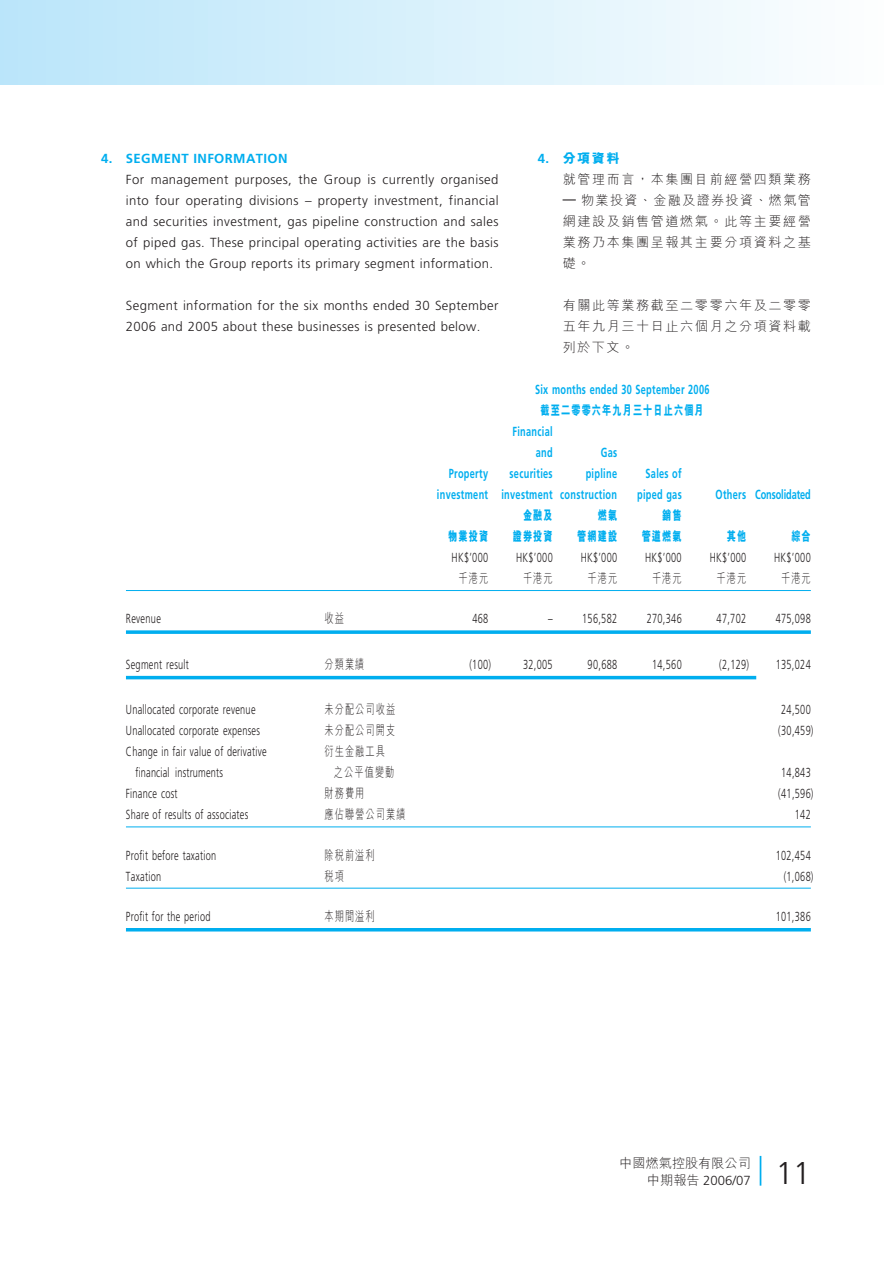
<style>
.page{position:relative;width:884px;height:1266px;background:#fff}
.page>*{position:absolute;margin:0;border:0;box-sizing:border-box;transform-origin:0 0}
.t1{font:300 31.5px "Frutiger";color:#231f20}
.t2{font:300 13.12px/21px "Frutiger";letter-spacing:.03em;color:#231f20;text-align:justify}
.t3{font:300 13.12px "Frutiger";letter-spacing:.03em;color:#231f20;scale:.7 1}
.t4{font:700 13.12px/21px "Frutiger";letter-spacing:.035em;color:#00aeef;text-align:right;scale:.7 1}
.t5{font:300 13.12px/21px "M Hei";letter-spacing:.12em;color:#231f20;text-align:justify}
.t6{font:300 13.12px "M Hei";letter-spacing:.12em;color:#231f20;scale:.7 1}
.t7{font:800 13.12px "M Hei";letter-spacing:.115em;color:#00aeef;scale:.7 1}
.t8{font:700 13.12px "Frutiger";letter-spacing:.035em;color:#00aeef}
.t9{font:700 13.12px "Frutiger";letter-spacing:-.01em;color:#00aeef;scale:.7 1}
.t10{font:300 13.12px "M Hei";color:#231f20}
.s1{font-family:"Frutiger";font-weight:700;color:#00aeef}
.s2{font-weight:800;color:#00aeef}
.s3{font-family:"M Hei"}
</style>
<div class="page">
<hr style="left:759px;top:1155px;width:2px;height:30px;background:#00aeef">
<div style="left:0;top:0;width:884px;height:85px;background:linear-gradient(to right,#b9e5f9,#fdfefe)"></div>
<hr style="left:126px;top:590px;width:685px;height:1px;background:#00aeef">
<svg style="left:126px;top:630px;width:685px;height:4px;background:#1eb7f0"></svg>
<hr style="left:126px;top:676px;width:630px;height:3px;background:#00aeef">
<hr style="left:126px;top:826px;width:685px;height:1px;background:#00aeef">
<hr style="left:126px;top:887px;width:685px;height:1px;background:#00aeef">
<hr style="left:126px;top:928px;width:685px;height:3px;background:#00aeef">
<p class="t8" style="left:101px;top:153px;width:188px">4. SEGMENT INFORMATION</p>
<p class="t2" style="left:126px;top:170px;width:374px">For management purposes, the Group is currently organised into four operating divisions – property investment, financial and securities investment, gas pipeline construction and sales of piped gas. These principal operating activities are the basis on which the Group reports its primary segment information.</p>
<p class="t2" style="left:126px;top:296px;width:374px">Segment information for the six months ended 30 September<br>2006 and 2005 about these businesses is presented below.</p>
<p class="t5" style="left:562px;top:149px;width:250px;text-indent:-25px"><span class="s1">4.</span> <span class="s2">分項資料<br></span>就管理而言，本集團目前經營四類業務</p>
<p class="t5" style="left:562px;top:191px;width:250px">– 物業投資、金融及證券投資、燃氣管網建設及銷售管道燃氣。此等主要經營業務乃本集團呈報其主要分項資料之基礎。</p>
<p class="t5" style="left:562px;top:296px;width:250px">有關此等業務截至二零零六年及二零零五年九月三十日止六個月之分項資料載列於下文。</p>
<p class="t4" style="left:535px;top:380px;width:251px">Six months ended 30 September 2006</p>
<p class="t7" style="left:540px;top:405px;width:234px">截至二零零六年九月三十日止六個月</p>
<p class="t4" style="left:512px;top:422px;width:59px">Financial and</p>
<p class="t4" style="left:601px;top:443px;width:25px">Gas</p>
<p class="t4" style="left:449px;top:464px;width:58px">Property</p>
<p class="t4" style="left:509px;top:464px;width:63px">securities</p>
<p class="t4" style="left:585px;top:464px;width:46px">pipline</p>
<p class="t4" style="left:645px;top:464px;width:53px">Sales of</p>
<p class="t4" style="left:437px;top:485px;width:259px">investment investment construction</p>
<p class="t4" style="left:637px;top:485px;width:65px">piped gas</p>
<p class="t9" style="left:715px;top:489px;width:137px">Others Consolidated</p>
<p class="t7" style="left:523px;top:510px;width:44px">金融及</p>
<p class="t7" style="left:598px;top:510px;width:29px">燃氣</p>
<p class="t7" style="left:662px;top:510px;width:29px">銷售</p>
<p class="t7" style="left:448px;top:531px;width:59px">物業投資</p>
<p class="t7" style="left:513px;top:531px;width:59px">證券投資</p>
<p class="t7" style="left:577px;top:531px;width:59px">管網建設</p>
<p class="t7" style="left:641px;top:531px;width:59px">管道燃氣</p>
<p class="t7" style="left:727px;top:531px;width:29px">其他</p>
<p class="t7" style="left:791px;top:531px;width:29px">綜合</p>
<p class="t3" style="left:451px;top:552px;width:54px">HK$’000</p>
<p class="t3" style="left:516px;top:552px;width:54px">HK$’000</p>
<p class="t3" style="left:580px;top:552px;width:54px">HK$’000</p>
<p class="t3" style="left:645px;top:552px;width:54px">HK$’000</p>
<p class="t3" style="left:709px;top:552px;width:54px">HK$’000</p>
<p class="t3" style="left:774px;top:552px;width:54px">HK$’000</p>
<p class="t6" style="left:458px;top:573px;width:44px">千港元</p>
<p class="t6" style="left:523px;top:573px;width:44px">千港元</p>
<p class="t6" style="left:587px;top:573px;width:44px">千港元</p>
<p class="t6" style="left:652px;top:573px;width:44px">千港元</p>
<p class="t6" style="left:716px;top:573px;width:44px">千港元</p>
<p class="t6" style="left:781px;top:573px;width:44px">千港元</p>
<p class="t3" style="left:126px;top:613px;width:51px">Revenue</p>
<p class="t6" style="left:324px;top:613px;width:29px">收益</p>
<p class="t3" style="left:472px;top:613px;width:24px">468</p>
<p class="t3" style="left:548px;top:613px;width:100px">– 156,582</p>
<p class="t3" style="left:646px;top:613px;width:52px">270,346</p>
<p class="t3" style="left:716px;top:613px;width:44px">47,702</p>
<p class="t3" style="left:775px;top:613px;width:52px">475,098</p>
<p class="t3" style="left:126px;top:659px;width:92px">Segment result</p>
<p class="t6" style="left:324px;top:659px;width:59px">分類業績</p>
<p class="t3" style="left:469px;top:659px;width:32px">(100)</p>
<p class="t3" style="left:523px;top:659px;width:44px">32,005</p>
<p class="t3" style="left:587px;top:659px;width:44px">90,688</p>
<p class="t3" style="left:652px;top:659px;width:44px">14,560</p>
<p class="t3" style="left:719px;top:659px;width:44px">(2,129)</p>
<p class="t3" style="left:775px;top:659px;width:52px">135,024</p>
<p class="t3" style="left:126px;top:704px;width:187px">Unallocated corporate revenue</p>
<p class="t6" style="left:324px;top:704px;width:103px">未分配公司收益</p>
<p class="t3" style="left:781px;top:704px;width:44px">24,500</p>
<p class="t3" style="left:126px;top:725px;width:193px">Unallocated corporate expenses</p>
<p class="t6" style="left:324px;top:725px;width:103px">未分配公司開支</p>
<p class="t3" style="left:778px;top:725px;width:52px">(30,459)</p>
<p class="t3" style="left:126px;top:746px;width:202px">Change in fair value of derivative</p>
<p class="t6" style="left:324px;top:746px;width:88px">衍生金融工具</p>
<p class="t3" style="left:135px;top:767px;width:127px">financial instruments</p>
<p class="t6" style="left:334px;top:767px;width:88px">之公平值變動</p>
<p class="t3" style="left:781px;top:767px;width:44px">14,843</p>
<p class="t3" style="left:126px;top:788px;width:75px">Finance cost</p>
<p class="t6" style="left:324px;top:788px;width:59px">財務費用</p>
<p class="t3" style="left:778px;top:788px;width:52px">(41,596)</p>
<p class="t3" style="left:126px;top:809px;width:176px">Share of results of associates</p>
<p class="t6" style="left:324px;top:809px;width:117px">應佔聯營公司業績</p>
<p class="t3" style="left:795px;top:809px;width:24px">142</p>
<p class="t3" style="left:126px;top:849px;width:130px">Profit before taxation</p>
<p class="t6" style="left:324px;top:849px;width:73px">除稅前溢利</p>
<p class="t3" style="left:775px;top:849px;width:52px">102,454</p>
<p class="t3" style="left:126px;top:870px;width:52px">Taxation</p>
<p class="t6" style="left:324px;top:870px;width:29px">稅項</p>
<p class="t3" style="left:783px;top:870px;width:44px">(1,068)</p>
<p class="t3" style="left:126px;top:911px;width:122px">Profit for the period</p>
<p class="t6" style="left:324px;top:911px;width:73px">本期間溢利</p>
<p class="t3" style="left:775px;top:911px;width:52px">101,386</p>
<p class="t10" style="left:619px;top:1157px;width:133px">中國燃氣控股有限公司</p>
<p class="t2" style="left:647px;top:1171px;width:105px"><span class="s3">中期報告</span> 2006/07</p>
<h1 class="t1" style="left:776px;top:1159px;width:37px">11</h1>
</div>
